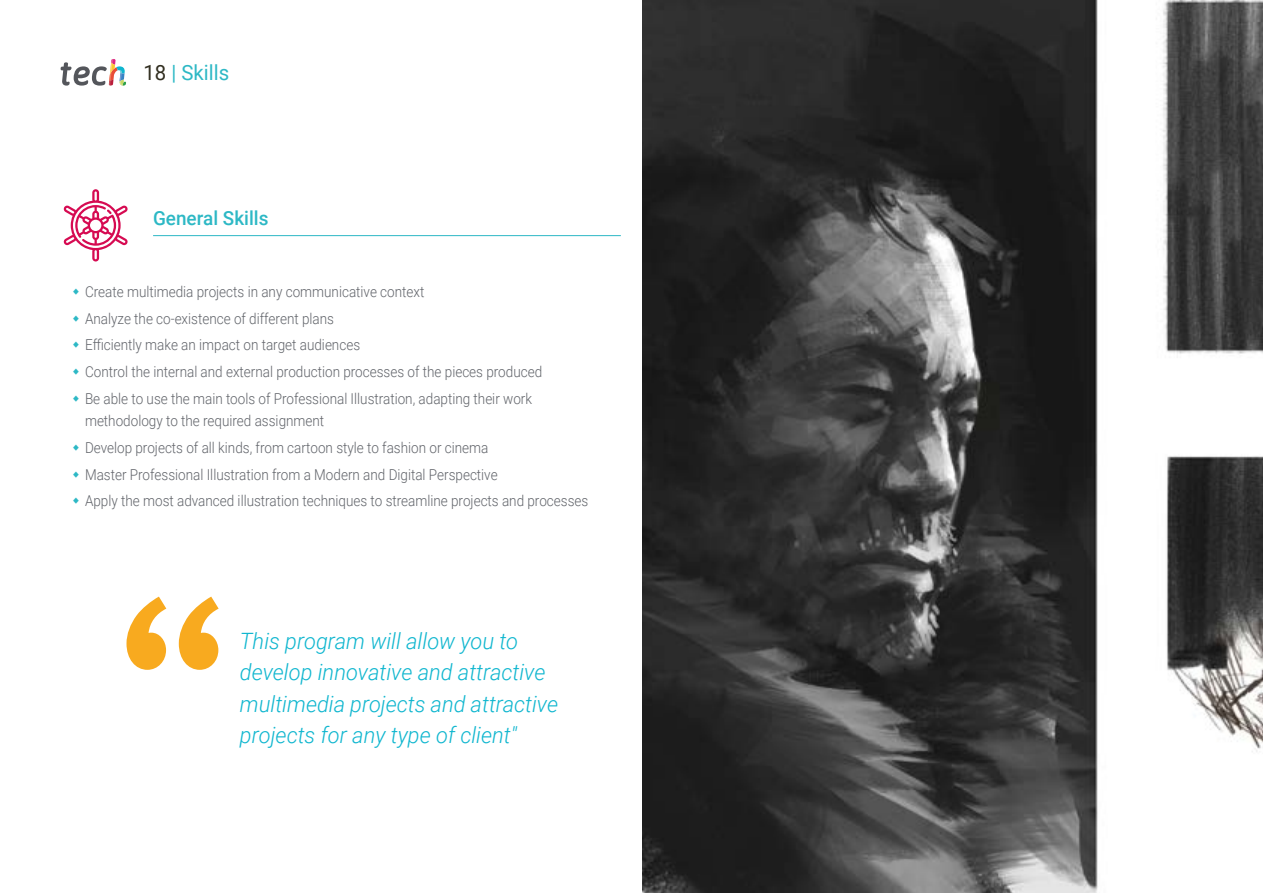
<style>
.page{position:relative;width:1263px;height:893px;background:#fff}
.page>*{position:absolute;margin:0;border:0;box-sizing:border-box;transform-origin:0 0}
.t1{font:italic 300 22.5px/31.5px "Roboto";color:#0fb6cf}
.t2{font:21px "Roboto";color:#2db8c5}
.t3{font:500 19.5px "Roboto";color:#2db8c5}
.t4{font:300 15px/26.7px "Roboto";color:#61646a;scale:.9 1}
.s1{color:#312e20}
</style>
<div class="page">
<img style="left:642px;top:0;width:621px;height:893px">
<hr style="left:153px;top:235px;width:468px;height:1px;background:#2db8c5">
<svg style="left:63px;top:189px;width:65px;height:72px"></svg>
<svg style="left:61px;top:59px;width:65px;height:27px"></svg>
<svg style="left:126px;top:597px;width:93px;height:73px"></svg>
<h2 class="t2" style="left:144px;top:57px;width:87px"><span class="s1">18</span> | Skills</h2>
<h3 class="t3" style="left:153px;top:205px;width:117px">General Skills</h3>
<p class="t4" style="left:85px;top:277px;width:509px">Create multimedia projects in any communicative context<br>Analyze the co-existence of different plans<br>Efficiently make an impact on target audiences<br>Control the internal and external production processes of the pieces produced Be able to use the main tools of Professional Illustration, adapting their work</p>
<p class="t4" style="left:85px;top:407px;width:561px">methodology to the required assignment<br>Develop projects of all kinds, from cartoon style to fashion or cinema<br>Master Professional Illustration from a Modern and Digital Perspective<br>Apply the most advanced illustration techniques to streamline projects and processes</p>
<h1 class="t1" style="left:240px;top:624px;width:320px">This program will allow you to develop innovative and attractive multimedia projects and attractive projects for any type of client"</h1>
</div>
